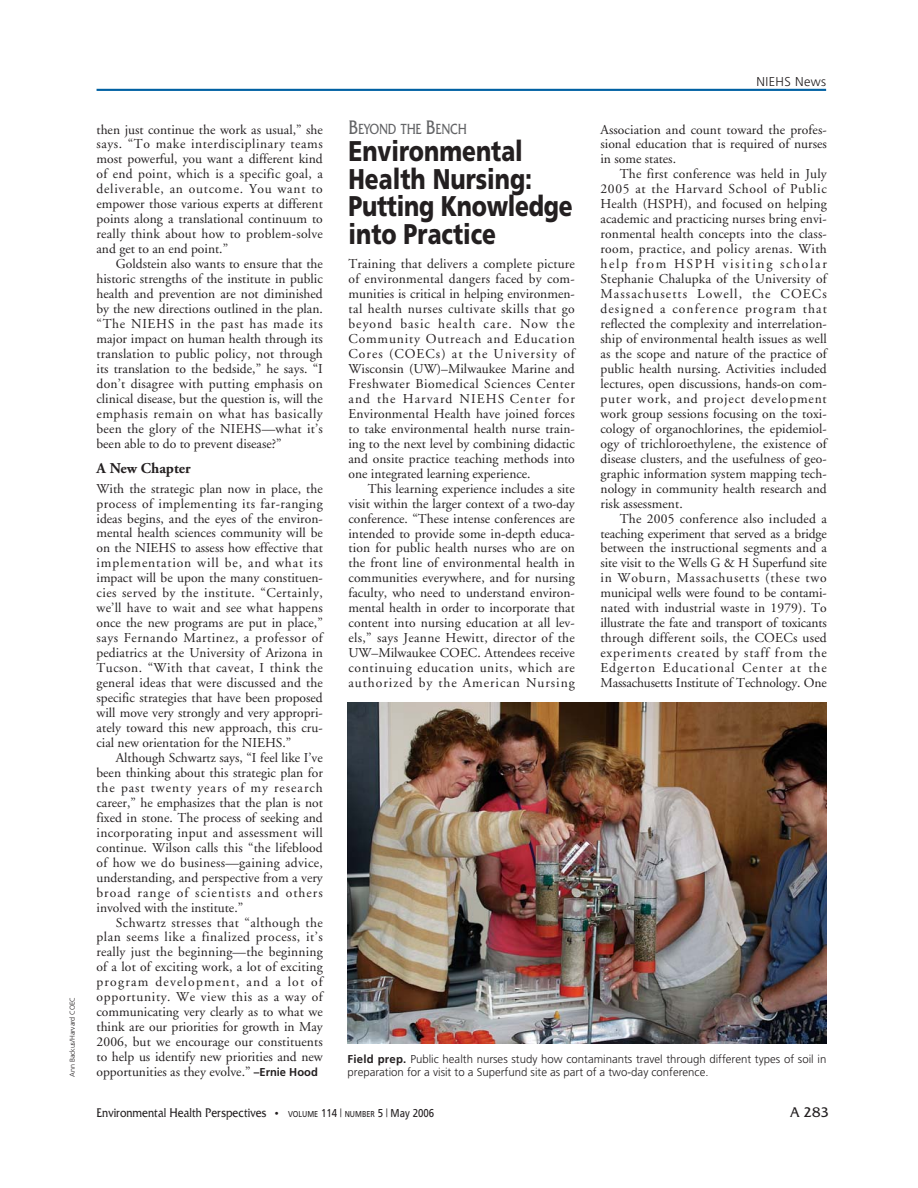
<style>
.page{position:relative;width:918px;height:1188px;background:#fff}
.page>*{position:absolute;margin:0;border:0;box-sizing:border-box;transform-origin:0 0}
.t1{font:900 28.5px/27.5px "Frutiger";color:#231f20;scale:.8 1}
.t2{font:15px "Friz Quadrata IT Cby BT";letter-spacing:-.03em;color:#636466;scale:.8 1}
.t3{font:700 15px "Adobe Garamond";color:#231f20}
.t4{font:14.25px "Friz Quadrata IT Cby BT";color:#231f20}
.t5{font:13.5px/15px "Adobe Garamond";color:#231f20;text-align:justify}
.t6{font:12.9px "Friz Quadrata IT Cby BT";color:#231f20;scale:.85 1}
.t7{font:300 12.9px "Frutiger";letter-spacing:.03em;color:#231f20}
.t8{font:300 11.4px/12.9px "Frutiger";color:#231f20}
.t9{font:300 7.2px "Frutiger";letter-spacing:-.01em;color:#231f20}
.s1{font-family:"Frutiger";font-weight:700;font-size:11.4px}
.s2{font-size:19.95px}
.s3{font-weight:700}
.s4{font-size:10.05px}
.s5{font-family:"Frutiger";font-size:8.55px}
.s6{font-family:"Frutiger";font-size:11.4px}
.s7{font-family:"Frutiger";font-weight:300;font-size:11.4px}
</style>
<div class="page">
<hr style="left:97px;top:89px;width:729px;height:2px;background:#0061a3">
<img style="left:348px;top:702px;width:478px;height:341px">
<p class="t9" style="left:70px;top:1077px;width:81px;rotate:-90deg">Ann Backus/Harvard COEC</p>
<p class="t5" style="left:97px;top:123px;width:228px">then just continue the work as usual,” she says. “To make interdisciplinary teams most powerful, you want a different kind of end point, which is a specific goal, a deliverable, an outcome. You want to empower those various experts at different points along a translational continuum to really think about how to problem-solve and get to an end point.”</p>
<p class="t5" style="left:97px;top:258px;width:228px;text-indent:19px">Goldstein also wants to ensure that the historic strengths of the institute in public health and prevention are not diminished by the new directions outlined in the plan. “The NIEHS in the past has made its major impact on human health through its translation to public policy, not through its translation to the bedside,” he says. “I don’t disagree with putting emphasis on clinical disease, but the question is, will the emphasis remain on what has basically been the glory of the NIEHS—what it’s been able to do to prevent disease?”</p>
<p class="t3" style="left:97px;top:462px;width:96px">A New Chapter</p>
<p class="t5" style="left:97px;top:482px;width:228px">With the strategic plan now in place, the process of implementing its far-ranging ideas begins, and the eyes of the environ&shy;mental health sciences community will be on the NIEHS to assess how effective that implementation will be, and what its impact will be upon the many constituen&shy;cies served by the institute. “Certainly, we’ll have to wait and see what happens once the new programs are put in place,” says Fernando Martinez, a professor of pediatrics at the University of Arizona in Tucson. “With that caveat, I think the general ideas that were discussed and the specific strategies that have been proposed will move very strongly and very appropri&shy;ately toward this new approach, this cru&shy;cial new orientation for the NIEHS.”</p>
<p class="t5" style="left:97px;top:751px;width:228px;text-indent:19px">Although Schwartz says, “I feel like I’ve been thinking about this strategic plan for the past twenty years of my research career,” he emphasizes that the plan is not fixed in stone. The process of seeking and incorporating input and assessment will continue. Wilson calls this “the lifeblood of how we do business—gaining advice, understanding, and perspective from a very broad range of scientists and others involved with the institute.”</p>
<p class="t5" style="left:97px;top:916px;width:228px;text-indent:19px">Schwartz stresses that “although the plan seems like a finalized process, it’s really just the beginning—the beginning of a lot of exciting work, a lot of exciting program development, and a lot of opportunity. We view this as a way of communicating very clearly as to what we think are our priorities for growth in May 2006, but we encourage our constituents to help us identify new priorities and new opportunities as they evolve.” <span class="s1">–Ernie Hood</span></p>
<p class="t2" style="left:349px;top:123px;width:150px"><span class="s2">B</span>EYOND THE <span class="s2">B</span>ENCH</p>
<h1 class="t1" style="left:349px;top:140px;width:282px">Environmental<br>Health Nursing:<br>Putting Knowledge into Practice</h1>
<p class="t5" style="left:349px;top:258px;width:228px">Training that delivers a complete picture of environmental dangers faced by com&shy;munities is critical in helping environmen&shy;tal health nurses cultivate skills that go beyond basic health care. Now the Community Outreach and Education Cores (COECs) at the University of Wisconsin (UW)–Milwaukee Marine and Freshwater Biomedical Sciences Center and the Harvard NIEHS Center for Environmental Health have joined forces to take environmental health nurse train&shy;ing to the next level by combining didactic and onsite practice teaching methods into one integrated learning experience.</p>
<p class="t5" style="left:349px;top:482px;width:228px;text-indent:19px">This learning experience includes a site visit within the larger context of a two-day conference. “These intense conferences are intended to provide some in-depth educa&shy;tion for public health nurses who are on the front line of environmental health in communities everywhere, and for nursing faculty, who need to understand environ&shy;mental health in order to incorporate that content into nursing education at all lev&shy;els,” says Jeanne Hewitt, director of the UW–Milwaukee COEC. Attendees receive continuing education units, which are authorized by the American Nursing</p>
<p class="t7" style="left:757px;top:76px;width:71px">NIEHS News</p>
<p class="t5" style="left:601px;top:123px;width:228px">Association and count toward the profes&shy;sional education that is required of nurses in some states.</p>
<p class="t5" style="left:601px;top:168px;width:228px;text-indent:19px">The first conference was held in July 2005 at the Harvard School of Public Health (HSPH), and focused on helping academic and practicing nurses bring envi&shy;ronmental health concepts into the class&shy;room, practice, and policy arenas. With help from HSPH visiting scholar Stephanie Chalupka of the University of Massachusetts Lowell, the COECs designed a conference program that reflected the complexity and interrelation&shy;ship of environmental health issues as well as the scope and nature of the practice of public health nursing. Activities included lectures, open discussions, hands-on com&shy;puter work, and project development work group sessions focusing on the toxi&shy;cology of organochlorines, the epidemiol&shy;ogy of trichloroethylene, the existence of disease clusters, and the usefulness of geo&shy;graphic information system mapping tech&shy;nology in community health research and risk assessment.</p>
<p class="t5" style="left:601px;top:512px;width:228px;text-indent:19px">The 2005 conference also included a teaching experiment that served as a bridge between the instructional segments and a site visit to the Wells G &amp; H Superfund site in Woburn, Massachusetts (these two municipal wells were found to be contami&shy;nated with industrial waste in 1979). To illustrate the fate and transport of toxicants through different soils, the COECs used experiments created by staff from the Edgerton Educational Center at the Massachusetts Institute of Technology. One</p>
<p class="t8" style="left:348px;top:1054px;width:480px"><span class="s3">Field prep.</span> Public health nurses study how contaminants travel through different types of soil in preparation for a visit to a Superfund site as part of a two-day conference.</p>
<p class="t6" style="left:97px;top:1108px;width:399px">Environmental Health Perspectives <span class="s4">•</span> <span class="s5">VOLUME</span> <span class="s6">114</span> <span class="s7">|</span> <span class="s5">NUMBER</span> <span class="s6">5</span> <span class="s7">|</span> <span class="s6">May 2006</span></p>
<p class="t4" style="left:791px;top:1107px;width:40px">A 283</p>
</div>
